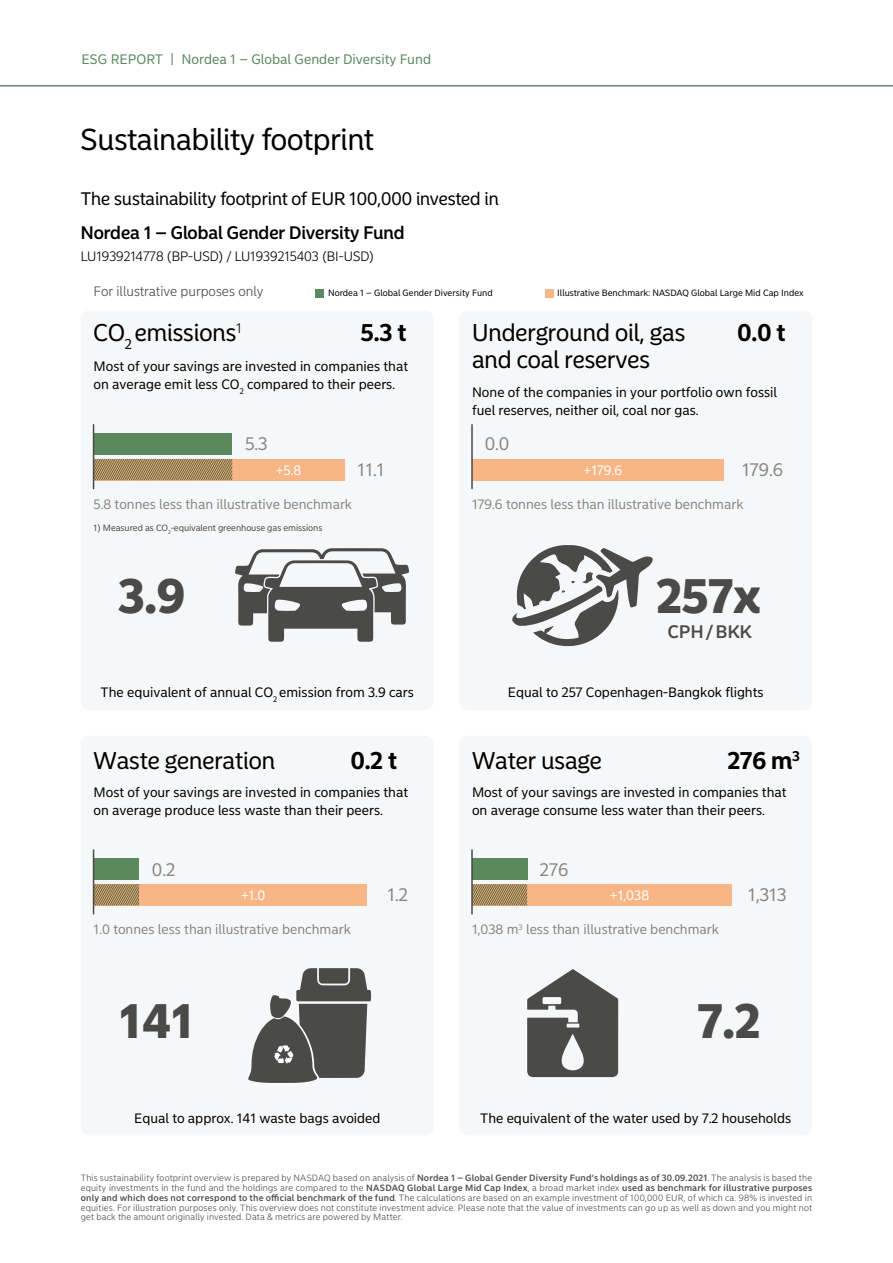
<style>
.page{position:relative;width:893px;height:1263px;background:#fff}
.page>*{position:absolute;margin:0;border:0;box-sizing:border-box;transform-origin:0 0}
.t1{font:900 48px "Nordea Sans Large";color:#4a4a49}
.PAGE_Headine{font:30px "Nordea Sans Large";color:#000}
.t2{font:24px/27px "Nordea Sans Large";color:#000}
.t3{font:700 24px "Nordea Sans Large";color:#000}
.Fundname{font:18px "Nordea Sans Large";color:#000}
.Fundname-2{font:500 18px "Nordea Sans Large";color:#000}
.t4{font:18px "Nordea Sans Small";color:#878787}
.t5{font:500 18px "Nordea Sans Large";letter-spacing:.02em;color:#4a4a49}
.Fundname-3{font:13.65px "Nordea Sans Small";color:#5b8a62}
.t6{font:13.5px/18px "Nordea Sans Small";color:#000}
.t7{font:13.5px "Nordea Sans Small";color:#878787}
.Fundname-4{font:300 13.5px "Nordea Sans Large";color:#000}
.Fundname-5{font:300 13.5px "Nordea Sans Small";color:#4a4a49}
.t8{font:13.5px "Nordea Sans Small";color:#fff}
.Footer__Institutiona{font:300 9px/9.8px "Nordea Sans Small";letter-spacing:.015em;color:#4a4a49;text-align:justify}
.Fundname-6{font:9px "Nordea Sans Small";color:#000}
.t9{font:9px "Nordea Sans Small";letter-spacing:-.01em;color:#4a4a49}
.s1{font-weight:500}
</style>
<div class="page">
<div style="left:81px;top:310px;width:353px;height:400px;background:#f6f7f8;border-radius:9px"></div>
<div style="left:459px;top:310px;width:353px;height:400px;background:#f6f7f8;border-radius:9px"></div>
<div style="left:81px;top:736px;width:353px;height:399px;background:#f6f7f8;border-radius:9px"></div>
<div style="left:459px;top:736px;width:353px;height:399px;background:#f6f7f8;border-radius:9px"></div>
<svg style="left:512px;top:545px;width:141px;height:102px"></svg>
<svg style="left:527px;top:969px;width:91px;height:108px"></svg>
<svg style="left:248px;top:968px;width:123px;height:115px"></svg>
<svg style="left:235px;top:548px;width:174px;height:94px"></svg>
<div style="left:94px;top:459px;width:251px;height:21px;background:#f8b686"></div>
<div style="left:94px;top:433px;width:138px;height:21px;background:#5a895e"></div>
<svg style="left:94px;top:459px;width:138px;height:21px"></svg>
<hr style="left:93px;top:424px;width:1px;height:65px;background:#4a4a49">
<div style="left:472px;top:459px;width:251px;height:21px;background:#f8b686"></div>
<hr style="left:471px;top:424px;width:2px;height:65px;background:#4a4a49">
<div style="left:94px;top:884px;width:273px;height:21px;background:#f8b686"></div>
<div style="left:94px;top:858px;width:45px;height:22px;background:#5a895e"></div>
<svg style="left:94px;top:884px;width:46px;height:22px"></svg>
<hr style="left:93px;top:849px;width:1px;height:65px;background:#4a4a49">
<div style="left:472px;top:884px;width:260px;height:21px;background:#f8b686"></div>
<div style="left:472px;top:858px;width:55px;height:22px;background:#5a895e"></div>
<svg style="left:473px;top:884px;width:54px;height:21px"></svg>
<hr style="left:471px;top:849px;width:2px;height:65px;background:#4a4a49">
<hr style="left:0;top:85px;width:893px;height:2px;background:#5b8a62">
<div style="left:316px;top:289px;width:8px;height:8px;background:#5b8a62"></div>
<div style="left:545px;top:289px;width:9px;height:8px;background:#f8b686"></div>
<p class="Fundname-3" style="left:82px;top:51px;width:351px">ESG REPORT | Nordea 1 – Global Gender Diversity Fund</p>
<p class="PAGE_Headine" style="left:81px;top:122px;width:294px">Sustainability footprint</p>
<p class="Fundname" style="left:81px;top:188px;width:419px">The sustainability footprint of EUR 100,000 invested in</p>
<p class="Fundname-2" style="left:81px;top:222px;width:325px">Nordea 1 – Global Gender Diversity Fund</p>
<p class="Fundname-4" style="left:81px;top:248px;width:295px">LU1939214778 (BP-USD) / LU1939215403 (BI-USD)</p>
<p class="Fundname-5" style="left:94px;top:284px;width:171px">For illustrative purposes only</p>
<p class="Fundname-6" style="left:328px;top:288px;width:166px">Nordea 1 – Global Gender Diversity Fund</p>
<p class="Fundname-6" style="left:557px;top:288px;width:248px">Illustrative Benchmark: NASDAQ Global Large Mid Cap Index</p>
<p class="t2" style="left:94px;top:319px;width:150px">CO<sub>2</sub> emissions<sup>1</sup></p>
<p class="t2" style="left:472px;top:319px;width:215px">Underground oil, gas and coal reserves</p>
<p class="t3" style="left:738px;top:318px;width:49px">0.0 t</p>
<p class="t3" style="left:361px;top:318px;width:47px">5.3 t</p>
<p class="t6" style="left:94px;top:358px;width:316px">Most of your savings are invested in companies that on average emit less CO<sub>2</sub> compared to their peers.</p>
<p class="t6" style="left:472px;top:383px;width:307px">None of the companies in your portfolio own fossil fuel reserves, neither oil, coal nor gas.</p>
<p class="t4" style="left:245px;top:433px;width:24px">5.3</p>
<p class="t4" style="left:485px;top:433px;width:26px">0.0</p>
<p class="t8" style="left:276px;top:462px;width:27px">+5.8</p>
<p class="t4" style="left:358px;top:459px;width:28px">11.1</p>
<p class="t8" style="left:583px;top:462px;width:40px">+179.6</p>
<p class="t4" style="left:742px;top:459px;width:42px">179.6</p>
<p class="t7" style="left:94px;top:496px;width:260px">5.8 tonnes less than illustrative benchmark</p>
<p class="t7" style="left:472px;top:496px;width:273px">179.6 tonnes less than illustrative benchmark</p>
<p class="t9" style="left:94px;top:523px;width:230px">1) Measured as CO<sub>2</sub>-equivalent greenhouse gas emissions</p>
<p class="t1" style="left:119px;top:566px;width:67px">3.9</p>
<p class="t1" style="left:657px;top:566px;width:105px">257x</p>
<p class="t5" style="left:668px;top:620px;width:86px">CPH/BKK</p>
<p class="t6" style="left:101px;top:684px;width:315px">The equivalent of annual CO<sub>2</sub> emission from 3.9 cars</p>
<p class="t6" style="left:508px;top:684px;width:257px">Equal to 257 Copenhagen-Bangkok flights</p>
<p class="t2" style="left:94px;top:747px;width:183px">Waste generation</p>
<p class="t2" style="left:472px;top:747px;width:131px">Water usage</p>
<p class="t3" style="left:351px;top:746px;width:48px">0.2 t</p>
<p class="t3" style="left:728px;top:746px;width:74px">276 m<sup>3</sup></p>
<p class="t6" style="left:94px;top:783px;width:316px">Most of your savings are invested in companies that on average produce less waste than their peers.</p>
<p class="t6" style="left:472px;top:783px;width:316px">Most of your savings are invested in companies that on average consume less water than their peers.</p>
<p class="t4" style="left:152px;top:858px;width:25px">0.2</p>
<p class="t4" style="left:540px;top:858px;width:30px">276</p>
<p class="t8" style="left:241px;top:887px;width:26px">+1.0</p>
<p class="t4" style="left:387px;top:884px;width:22px">1.2</p>
<p class="t8" style="left:610px;top:887px;width:41px">+1,038</p>
<p class="t4" style="left:748px;top:884px;width:40px">1,313</p>
<p class="t7" style="left:94px;top:921px;width:259px">1.0 tonnes less than illustrative benchmark</p>
<p class="t7" style="left:472px;top:921px;width:248px">1,038 m<sup>3</sup> less than illustrative benchmark</p>
<p class="t1" style="left:119px;top:992px;width:76px">141</p>
<p class="t1" style="left:698px;top:992px;width:64px">7.2</p>
<p class="t6" style="left:134px;top:1109px;width:248px">Equal to approx. 141 waste bags avoided</p>
<p class="t6" style="left:480px;top:1109px;width:313px">The equivalent of the water used by 7.2 households</p>
<p class="Footer__Institutiona" style="left:81px;top:1173px;width:733px">This sustainability footprint overview is prepared by NASDAQ based on analysis of <span class="s1">Nordea 1 – Global Gender Diversity Fund’s holdings as of 30.09.2021</span>. The analysis is based the equity investments in the fund and the holdings are compared to the <span class="s1">NASDAQ Global Large Mid Cap Index</span>, a broad market index <span class="s1">used as benchmark for illustrative purposes only and which does not correspond to the official benchmark of the fund</span>. The calculations are based on an example investment of 100,000 EUR, of which ca. 98% is invested in equities. For illustration purposes only. This overview does not constitute investment advice. Please note that the value of investments can go up as well as down and you might not get back the amount originally invested. Data &amp; metrics are powered by Matter.</p>
</div>
